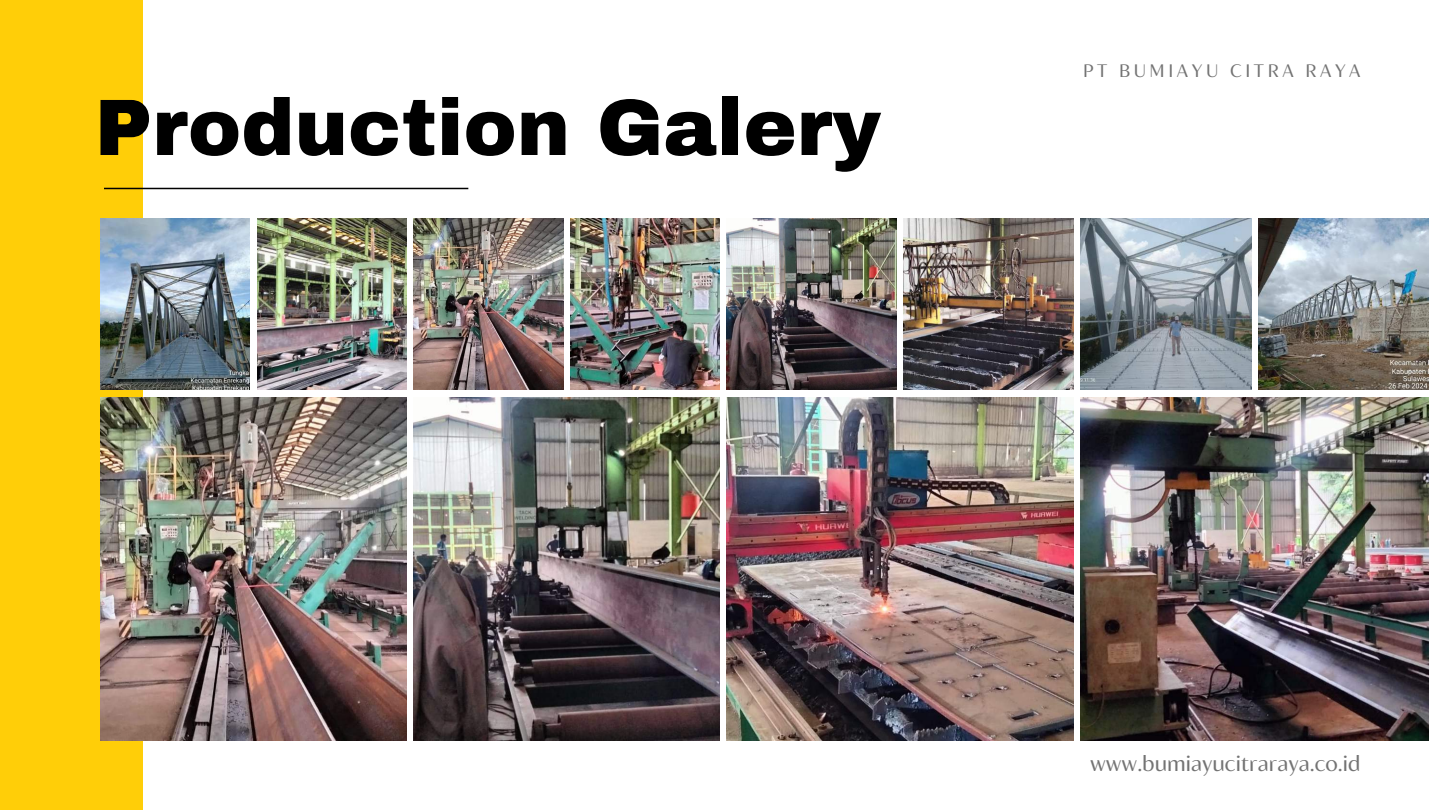
<style>
.page{position:relative;width:1440px;height:810px;background:#fff}
.page>*{position:absolute;margin:0;border:0;box-sizing:border-box;transform-origin:0 0}
.t1{font:900 80px "Archivo";color:#000}
.t2{font:22px "Blacker Sans Text";color:#737373}
.t3{font:18px "Blacker Sans Text";letter-spacing:.2em;color:#737373}
</style>
<div class="page">
<div style="left:0;top:0;width:143px;height:810px;background:#ffce08"></div>
<img style="left:100px;top:218px;width:150px;height:172px">
<img style="left:257px;top:218px;width:149px;height:172px">
<img style="left:414px;top:218px;width:149px;height:172px">
<img style="left:571px;top:218px;width:148px;height:172px">
<img style="left:100px;top:397px;width:306px;height:343px">
<img style="left:414px;top:397px;width:305px;height:343px">
<hr style="left:104px;top:188px;width:364px;height:1px;background:#000">
<img style="left:727px;top:218px;width:169px;height:172px">
<img style="left:904px;top:218px;width:169px;height:172px">
<img style="left:1081px;top:218px;width:170px;height:172px">
<img style="left:1259px;top:218px;width:169px;height:172px">
<img style="left:727px;top:397px;width:346px;height:343px">
<img style="left:1081px;top:397px;width:347px;height:343px">
<h1 class="t1" style="left:95px;top:85px;width:788px">Production Galery</h1>
<p class="t3" style="left:1083px;top:59px;width:279px">PT BUMIAYU CITRA RAYA</p>
<p class="t2" style="left:1090px;top:749px;width:272px">www.bumiayucitraraya.co.id</p>
</div>
